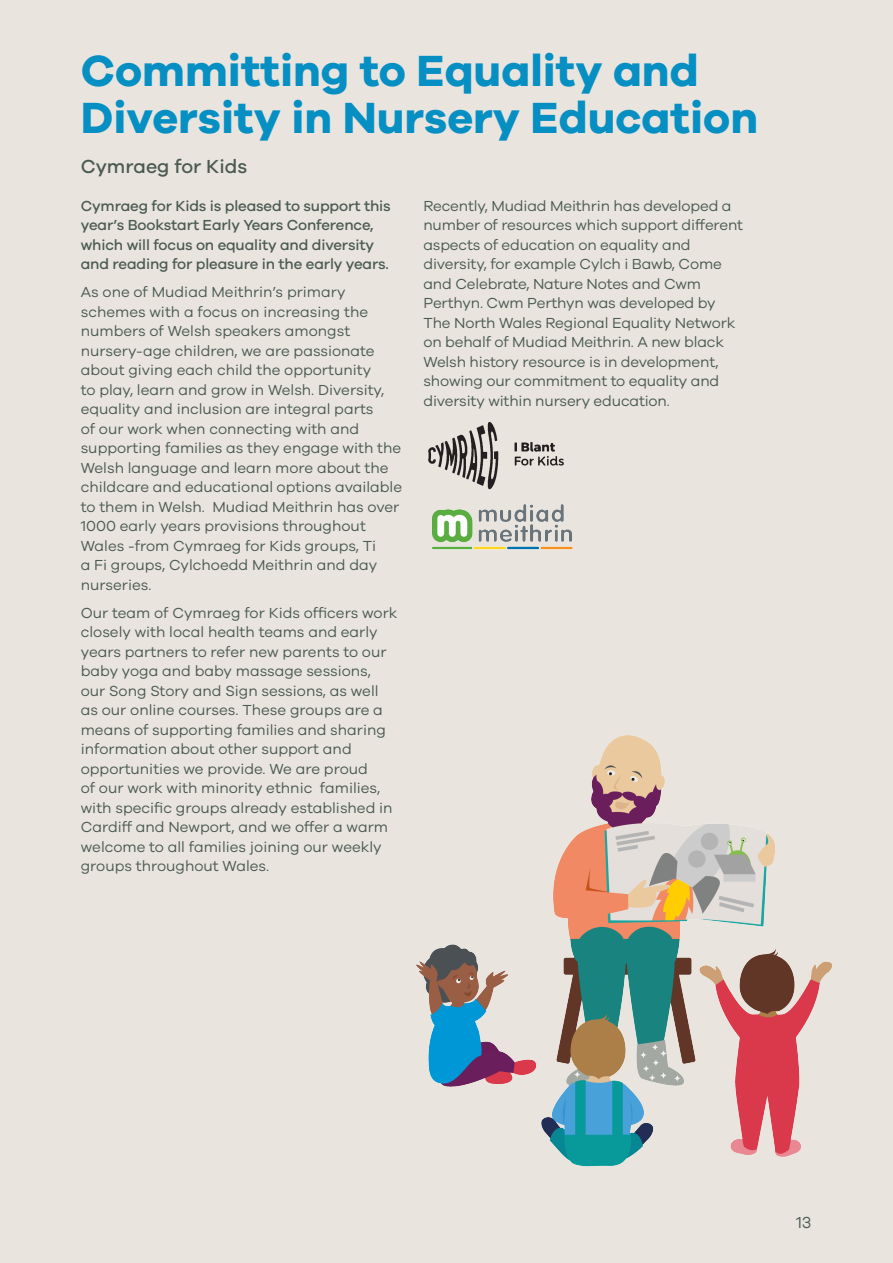
<style>
.page{position:relative;width:893px;height:1263px;background:#e9e5de}
.page>*{position:absolute;margin:0;border:0;box-sizing:border-box;transform-origin:0 0}
.Main_head{font:700 45px/46.5px "Galano Grotesque";color:#058fc3}
.B_head{font:500 19.5px "Galano Grotesque";color:#4b5a52}
.Body_Text_White{font:16.5px "Galano Grotesque";color:#4b5a52}
.Body_Text_White-2{font:15px/19.5px "Galano Grotesque";color:#4b5a52}
.Body_Text_White-3{font:500 15px/19.5px "Galano Grotesque";letter-spacing:-.01em;color:#4b5a52}
</style>
<div class="page">
<img style="left:428px;top:421px;width:136px;height:69px">
<img style="left:432px;top:504px;width:141px;height:46px">
<img style="left:416px;top:735px;width:416px;height:432px">
<p class="Main_head" style="left:81px;top:47px;width:679px">Committing to Equality and<br>Diversity in Nursery Education</p>
<p class="B_head" style="left:81px;top:154px;width:168px">Cymraeg for Kids</p>
<p class="Body_Text_White-3" style="left:81px;top:195px;width:311px">Cymraeg for Kids is pleased to support this year’s Bookstart Early Years Conference, which will focus on equality and diversity and reading for pleasure in the early years.</p>
<p class="Body_Text_White-2" style="left:81px;top:282px;width:323px">As one of Mudiad Meithrin’s primary schemes with a focus on increasing the numbers of Welsh speakers amongst nursery-age children, we are passionate about giving each child the opportunity<br>to play, learn and grow in Welsh. Diversity, equality and inclusion are integral parts<br>of our work when connecting with and supporting families as they engage with the Welsh language and learn more about the childcare and educational options available to them in Welsh. Mudiad Meithrin has over 1000 early years provisions throughout Wales -from Cymraeg for Kids groups, Ti<br>a Fi groups, Cylchoedd Meithrin and day nurseries.</p>
<p class="Body_Text_White-2" style="left:81px;top:602px;width:318px">Our team of Cymraeg for Kids officers work closely with local health teams and early years partners to refer new parents to our baby yoga and baby massage sessions, our Song Story and Sign sessions, as well as our online courses. These groups are a means of supporting families and sharing information about other support and opportunities we provide. We are proud<br>of our work with minority ethnic families, with specific groups already established in Cardiff and Newport, and we offer a warm welcome to all families joining our weekly groups throughout Wales.</p>
<p class="Body_Text_White-2" style="left:423px;top:195px;width:321px">Recently, Mudiad Meithrin has developed a number of resources which support different aspects of education on equality and diversity, for example Cylch i Bawb, Come and Celebrate, Nature Notes and Cwm Perthyn. Cwm Perthyn was developed by The North Wales Regional Equality Network on behalf of Mudiad Meithrin. A new black Welsh history resource is in development, showing our commitment to equality and diversity within nursery education.</p>
<p class="Body_Text_White" style="left:796px;top:1213px;width:17px">13</p>
</div>
